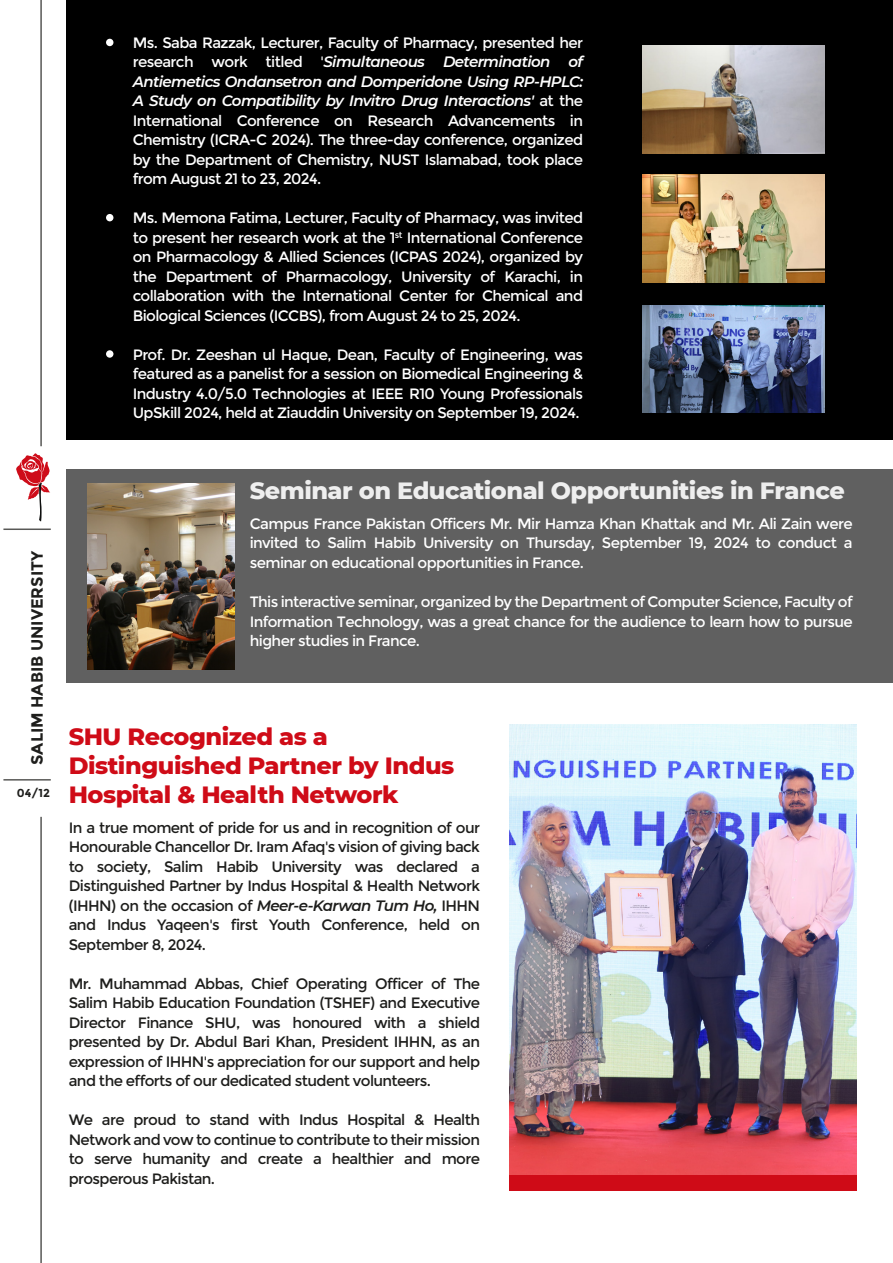
<style>
.page{position:relative;width:893px;height:1263px;background:#fff}
.page>*{position:absolute;margin:0;border:0;box-sizing:border-box;transform-origin:0 0}
.t1{font:800 24px/28.8px "Montserrat";letter-spacing:-.02em;color:#cf0b17}
.t2{font:800 24px "Montserrat";letter-spacing:-.02em;color:rgb(255 255 255/.9)}
.t3{font:700 16.35px "Montserrat";color:#1e1e1c}
.t4{font:15px/19.5px "Montserrat";letter-spacing:-.04em;color:#fff;text-align:justify}
.t5{font:15px/19.5px "Montserrat";letter-spacing:-.04em;color:#1d1d1b;text-align:justify}
.t6{font:700 11.55px "Montserrat";color:#1e1e1c}
.s1{font-weight:600;font-style:italic}
</style>
<div class="page">
<div style="left:67px;top:469px;width:826px;height:214px;background:#606060"></div>
<hr style="left:3px;top:528px;width:48px;height:2px;background:#585856">
<hr style="left:3px;top:779px;width:48px;height:1px;background:#585856">
<hr style="left:40px;top:0;width:2px;height:446px;background:#585856">
<hr style="left:40px;top:817px;width:2px;height:446px;background:#585856">
<svg style="left:16px;top:453px;width:34px;height:69px"></svg>
<div style="left:67px;top:0;width:826px;height:439px;background:#000"></div>
<div style="left:106px;top:39px;width:7px;height:7px;background:#fff;border-radius:50%"></div>
<div style="left:106px;top:214px;width:7px;height:7px;background:#fff;border-radius:50%"></div>
<div style="left:106px;top:350px;width:7px;height:8px;background:#fff;border-radius:50%"></div>
<img style="left:88px;top:483px;width:146px;height:186px">
<img style="left:509px;top:725px;width:348px;height:450px">
<div style="left:509px;top:1175px;width:348px;height:15px;background:#cf0b17"></div>
<img style="left:642px;top:46px;width:183px;height:107px">
<img style="left:642px;top:175px;width:183px;height:107px">
<img style="left:642px;top:305px;width:183px;height:108px">
<p class="t4" style="left:133px;top:33px;width:452px">Ms. Saba Razzak, Lecturer, Faculty of Pharmacy, presented her research work titled '<span class="s1">Simultaneous Determination of Antiemetics Ondansetron and Domperidone Using RP-HPLC:<br>A Study on Compatibility by Invitro Drug Interactions'</span> at the International Conference on Research Advancements in Chemistry (ICRA-C 2024). The three-day conference, organized by the Department of Chemistry, NUST Islamabad, took place from August 21 to 23, 2024.</p>
<p class="t4" style="left:133px;top:209px;width:452px">Ms. Memona Fatima, Lecturer, Faculty of Pharmacy, was invited to present her research work at the 1<sup>st</sup> International Conference on Pharmacology &amp; Allied Sciences (ICPAS 2024), organized by the Department of Pharmacology, University of Karachi, in collaboration with the International Center for Chemical and Biological Sciences (ICCBS), from August 24 to 25, 2024.</p>
<p class="t4" style="left:133px;top:345px;width:452px">Prof. Dr. Zeeshan ul Haque, Dean, Faculty of Engineering, was featured as a panelist for a session on Biomedical Engineering &amp; Industry 4.0/5.0 Technologies at IEEE R10 Young Professionals UpSkill 2024, held at Ziauddin University on September 19, 2024.</p>
<p class="t3" style="left:27px;top:765px;width:216px;rotate:-90deg">SALIM HABIB UNIVERSITY</p>
<p class="t6" style="left:17px;top:786px;width:35px">04/12</p>
<h1 class="t2" style="left:250px;top:473px;width:596px">Seminar on Educational Opportunities in France</h1>
<p class="t4" style="left:250px;top:514px;width:604px">Campus France Pakistan Officers Mr. Mir Hamza Khan Khattak and Mr. Ali Zain were invited to Salim Habib University on Thursday, September 19, 2024 to conduct a seminar on educational opportunities in France.</p>
<p class="t4" style="left:250px;top:592px;width:604px">This interactive seminar, organized by the Department of Computer Science, Faculty of Information Technology, was a great chance for the audience to learn how to pursue higher studies in France.</p>
<h1 class="t1" style="left:69px;top:721px;width:387px">SHU Recognized as a<br>Distinguished Partner by Indus<br>Hospital &amp; Health Network</h1>
<p class="t5" style="left:69px;top:818px;width:413px">In a true moment of pride for us and in recognition of our Honourable Chancellor Dr. Iram Afaq's vision of giving back to society, Salim Habib University was declared a Distinguished Partner by Indus Hospital &amp; Health Network (IHHN) on the occasion of <span class="s1">Meer-e-Karwan Tum Ho,</span> IHHN and Indus Yaqeen's first Youth Conference, held on September 8, 2024.</p>
<p class="t5" style="left:69px;top:974px;width:413px">Mr. Muhammad Abbas, Chief Operating Officer of The Salim Habib Education Foundation (TSHEF) and Executive Director Finance SHU, was honoured with a shield presented by Dr. Abdul Bari Khan, President IHHN, as an expression of IHHN's appreciation for our support and help and the efforts of our dedicated student volunteers.</p>
<p class="t5" style="left:69px;top:1110px;width:413px">We are proud to stand with Indus Hospital &amp; Health Network and vow to continue to contribute to their mission to serve humanity and create a healthier and more prosperous Pakistan.</p>
</div>
